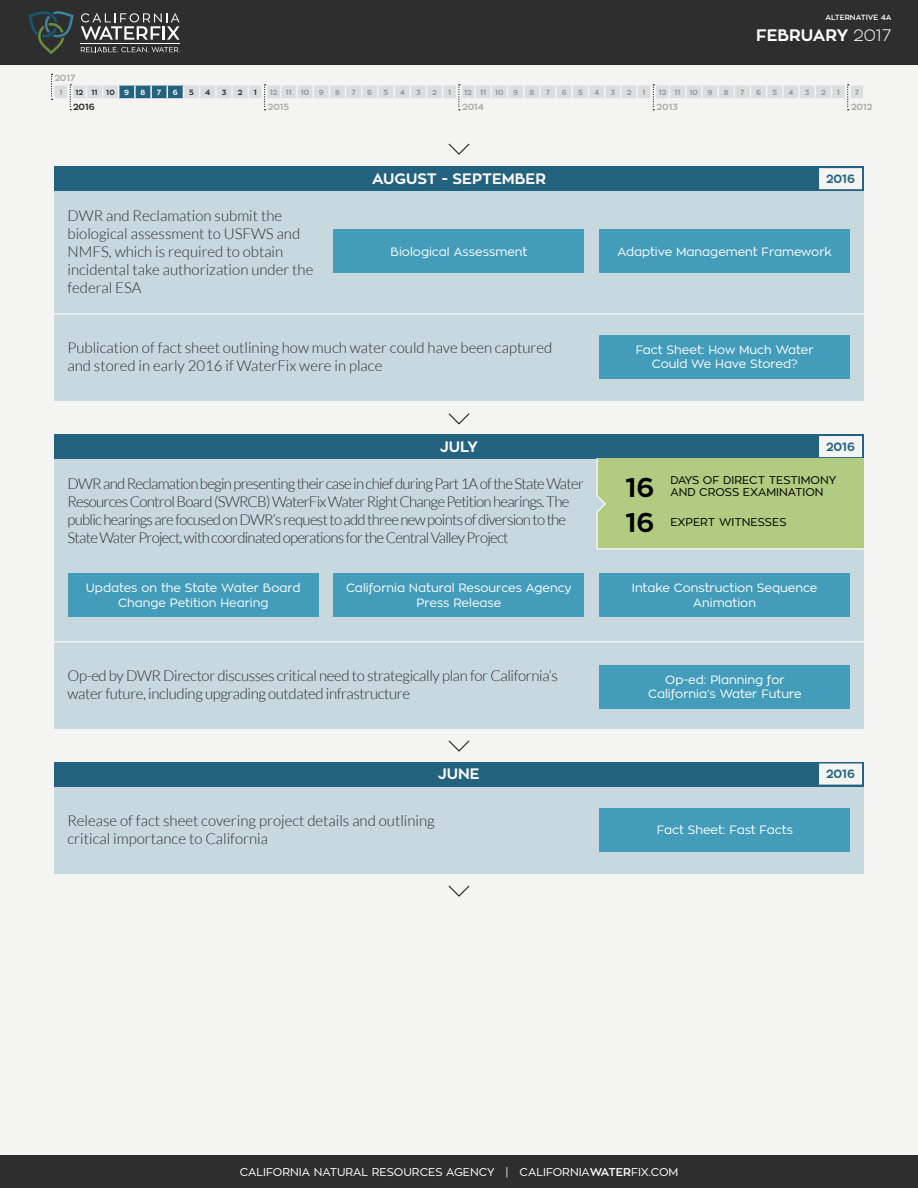
<style>
.page{position:relative;width:918px;height:1188px;background:#f4f4f3}
.page>*{position:absolute;margin:0;border:0;box-sizing:border-box;transform-origin:0 0}
.t1{font:700 27px "Zona Pro";color:#000}
.t2{font:700 16.5px "Zona Pro";color:#fff}
.t3{font:300 15px/18px "Lato";color:#2e2e2e}
.t4{font:300 15px/18px "Lato";letter-spacing:-.05em;color:#2e2e2e}
.t5{font:300 15px/18px "Lato";letter-spacing:-.025em;color:#2e2e2e}
.t6{font:700 15px "Zona Pro";color:#fff}
.t7{font:12px/14.4px "Zona Pro";color:#fff;text-align:center}
.t8{font:700 12px "Zona Pro";color:#246380}
.t9{font:11.25px "Zona Pro";color:#fff}
.t10{font:11.25px/12px "Zona Pro";color:#000}
.t11{font:700 9px "Zona Pro";color:#ababab}
.t12{font:700 9px "Zona Pro";color:#2e2e2e}
.t13{font:700 7.5px "Zona Pro";color:#969696}
.t14{font:600 7.5px "Zona Pro";color:#fff}
.t15{font:700 7.5px "Zona Pro";color:#2e2e2e}
.t16{font:700 7.5px "Zona Pro";color:#fff}
.s1{font-weight:300}
.s2{font-weight:600}
</style>
<div class="page">
<div style="left:0;top:0;width:918px;height:65px;background:#2e2e2e"></div>
<div style="left:0;top:1155px;width:918px;height:33px;background:#2e2e2e"></div>
<svg style="left:29px;top:11px;width:45px;height:43px"></svg>
<svg style="left:81px;top:47px;width:99px;height:5px"></svg>
<svg style="left:81px;top:13px;width:99px;height:27px"></svg>
<hr style="left:80px;top:43px;width:100px;height:1px;background:#fff">
<div style="left:54px;top:190px;width:810px;height:123px;background:#c8d8df"></div>
<div style="left:54px;top:313px;width:810px;height:87px;background:#c8d8df"></div>
<div style="left:54px;top:167px;width:810px;height:24px;background:#246380"></div>
<div style="left:600px;top:230px;width:250px;height:43px;background:#429cba"></div>
<div style="left:334px;top:230px;width:250px;height:43px;background:#429cba"></div>
<div style="left:600px;top:335px;width:250px;height:43px;background:#429cba"></div>
<hr style="left:54px;top:313px;width:810px;height:2px;background:#f4f4f3">
<div style="left:818px;top:167px;width:45px;height:23px;background:#f4f4f3"></div>
<div style="left:818px;top:167px;width:46px;height:24px;border:2px solid #246380"></div>
<div style="left:54px;top:786px;width:810px;height:87px;background:#c8d8df"></div>
<div style="left:54px;top:762px;width:810px;height:24px;background:#246380"></div>
<div style="left:818px;top:763px;width:45px;height:22px;background:#f4f4f3"></div>
<div style="left:818px;top:762px;width:46px;height:24px;border:2px solid #246380"></div>
<svg style="left:448px;top:143px;width:22px;height:12px"></svg>
<svg style="left:448px;top:885px;width:22px;height:12px"></svg>
<div style="left:54px;top:642px;width:810px;height:87px;background:#c8d8df"></div>
<svg style="left:448px;top:740px;width:22px;height:12px"></svg>
<svg style="left:448px;top:413px;width:22px;height:12px"></svg>
<div style="left:600px;top:665px;width:250px;height:43px;background:#429cba"></div>
<div style="left:54px;top:459px;width:810px;height:183px;background:#c8d8df"></div>
<div style="left:54px;top:435px;width:810px;height:24px;background:#246380"></div>
<div style="left:600px;top:573px;width:250px;height:44px;background:#429cba"></div>
<div style="left:334px;top:573px;width:250px;height:44px;background:#429cba"></div>
<div style="left:68px;top:573px;width:250px;height:44px;background:#429cba"></div>
<div style="left:818px;top:435px;width:45px;height:23px;background:#f4f4f3"></div>
<div style="left:818px;top:435px;width:46px;height:24px;border:2px solid #246380"></div>
<div style="left:596px;top:457px;width:268px;height:93px;background:#b1cb81"></div>
<hr style="left:54px;top:641px;width:810px;height:1px;background:#f4f4f3">
<div style="left:600px;top:808px;width:250px;height:43px;background:#429cba"></div>
<svg style="left:51px;top:74px;width:812px;height:36px"></svg>
<p class="t11" style="left:54px;top:72px;width:23px">2017</p>
<p class="t14" style="left:825px;top:12px;width:68px">ALTERNATIVE 4A</p>
<p class="t2" style="left:756px;top:24px;width:137px">FEBRUARY <span class="s1">2017</span></p>
<p class="t13" style="left:59px;top:87px;width:5px">1</p>
<p class="t15" style="left:75px;top:87px;width:41px">12 11 10</p>
<p class="t16" style="left:124px;top:87px;width:6px">9</p>
<p class="t16" style="left:141px;top:87px;width:6px">8</p>
<p class="t16" style="left:157px;top:87px;width:6px">7</p>
<p class="t16" style="left:173px;top:87px;width:6px">6</p>
<p class="t15" style="left:189px;top:87px;width:6px">5</p>
<p class="t15" style="left:205px;top:87px;width:7px">4</p>
<p class="t15" style="left:222px;top:87px;width:6px">3</p>
<p class="t15" style="left:238px;top:87px;width:6px">2</p>
<p class="t15" style="left:254px;top:87px;width:5px">1</p>
<p class="t13" style="left:270px;top:87px;width:41px">12 11 10</p>
<p class="t13" style="left:319px;top:87px;width:6px">9</p>
<p class="t13" style="left:335px;top:87px;width:6px">8</p>
<p class="t13" style="left:351px;top:87px;width:6px">7</p>
<p class="t13" style="left:367px;top:87px;width:6px">6</p>
<p class="t13" style="left:384px;top:87px;width:6px">5</p>
<p class="t13" style="left:400px;top:87px;width:7px">4</p>
<p class="t13" style="left:416px;top:87px;width:6px">3</p>
<p class="t13" style="left:432px;top:87px;width:6px">2</p>
<p class="t13" style="left:448px;top:87px;width:5px">1</p>
<p class="t13" style="left:464px;top:87px;width:41px">12 11 10</p>
<p class="t13" style="left:513px;top:87px;width:6px">9</p>
<p class="t13" style="left:529px;top:87px;width:6px">8</p>
<p class="t13" style="left:546px;top:87px;width:6px">7</p>
<p class="t13" style="left:562px;top:87px;width:6px">6</p>
<p class="t13" style="left:578px;top:87px;width:6px">5</p>
<p class="t13" style="left:594px;top:87px;width:7px">4</p>
<p class="t13" style="left:610px;top:87px;width:6px">3</p>
<p class="t13" style="left:627px;top:87px;width:6px">2</p>
<p class="t13" style="left:643px;top:87px;width:5px">1</p>
<p class="t13" style="left:659px;top:87px;width:41px">12 11 10</p>
<p class="t13" style="left:708px;top:87px;width:6px">9</p>
<p class="t13" style="left:724px;top:87px;width:6px">8</p>
<p class="t13" style="left:740px;top:87px;width:6px">7</p>
<p class="t13" style="left:756px;top:87px;width:6px">6</p>
<p class="t13" style="left:772px;top:87px;width:6px">5</p>
<p class="t13" style="left:788px;top:87px;width:7px">4</p>
<p class="t13" style="left:805px;top:87px;width:6px">3</p>
<p class="t13" style="left:821px;top:87px;width:6px">2</p>
<p class="t13" style="left:837px;top:87px;width:5px">1</p>
<p class="t13" style="left:855px;top:87px;width:6px">7</p>
<p class="t12" style="left:73px;top:101px;width:23px">2016</p>
<p class="t11" style="left:268px;top:101px;width:23px">2015</p>
<p class="t11" style="left:462px;top:101px;width:23px">2014</p>
<p class="t11" style="left:657px;top:101px;width:23px">2013</p>
<p class="t11" style="left:851px;top:101px;width:23px">2012</p>
<p class="t3" style="left:68px;top:207px;width:247px">DWR and Reclamation submit the biological assessment to USFWS and<br>NMFS, which is required to obtain incidental take authorization under the federal ESA</p>
<p class="t6" style="left:372px;top:169px;width:175px">AUGUST - SEPTEMBER</p>
<p class="t8" style="left:826px;top:171px;width:30px">2016</p>
<p class="t7" style="left:391px;top:244px;width:138px">Biological Assessment</p>
<p class="t7" style="left:617px;top:244px;width:216px">Adaptive Management Framework</p>
<p class="t3" style="left:68px;top:339px;width:486px">Publication of fact sheet outlining how much water could have been captured and stored in early 2016 if WaterFix were in place</p>
<p class="t7" style="left:636px;top:342px;width:179px">Fact Sheet: How Much Water<br>Could We Have Stored?</p>
<p class="t6" style="left:440px;top:437px;width:39px">JULY</p>
<p class="t8" style="left:826px;top:439px;width:30px">2016</p>
<p class="t4" style="left:68px;top:475px;width:518px">DWR and Reclamation begin presenting their case in chief during Part 1A of the State Water Resources Control Board (SWRCB) WaterFix Water Right Change Petition hearings. The public hearings are focused on DWR’s request to add three new points of diversion to the State Water Project, with coordinated operations for the Central Valley Project</p>
<h1 class="t1" style="left:626px;top:469px;width:30px">16</h1>
<p class="t10" style="left:670px;top:474px;width:168px">DAYS OF DIRECT TESTIMONY<br>AND CROSS EXAMINATION</p>
<h1 class="t1" style="left:626px;top:504px;width:30px">16</h1>
<p class="t10" style="left:670px;top:516px;width:118px">EXPERT WITNESSES</p>
<p class="t7" style="left:86px;top:581px;width:216px">Updates on the State Water Board<br>Change Petition Hearing</p>
<p class="t7" style="left:346px;top:581px;width:227px">California Natural Resources Agency<br>Press Release</p>
<p class="t7" style="left:632px;top:581px;width:187px">Intake Construction Sequence<br>Animation</p>
<p class="t5" style="left:68px;top:667px;width:492px">Op-ed by DWR Director discusses critical need to strategically plan for California’s water future, including upgrading outdated infrastructure</p>
<p class="t7" style="left:648px;top:672px;width:155px">Op-ed: Planning for<br>California’s Water Future</p>
<p class="t6" style="left:438px;top:764px;width:43px">JUNE</p>
<p class="t8" style="left:826px;top:766px;width:30px">2016</p>
<p class="t3" style="left:68px;top:812px;width:369px">Release of fact sheet covering project details and outlining critical importance to California</p>
<p class="t7" style="left:657px;top:822px;width:138px">Fact Sheet: Fast Facts</p>
<p class="t9" style="left:240px;top:1165px;width:440px">CALIFORNIA NATURAL RESOURCES AGENCY | CALIFORNIA<span class="s2">WATER</span>FIX.COM</p>
</div>
